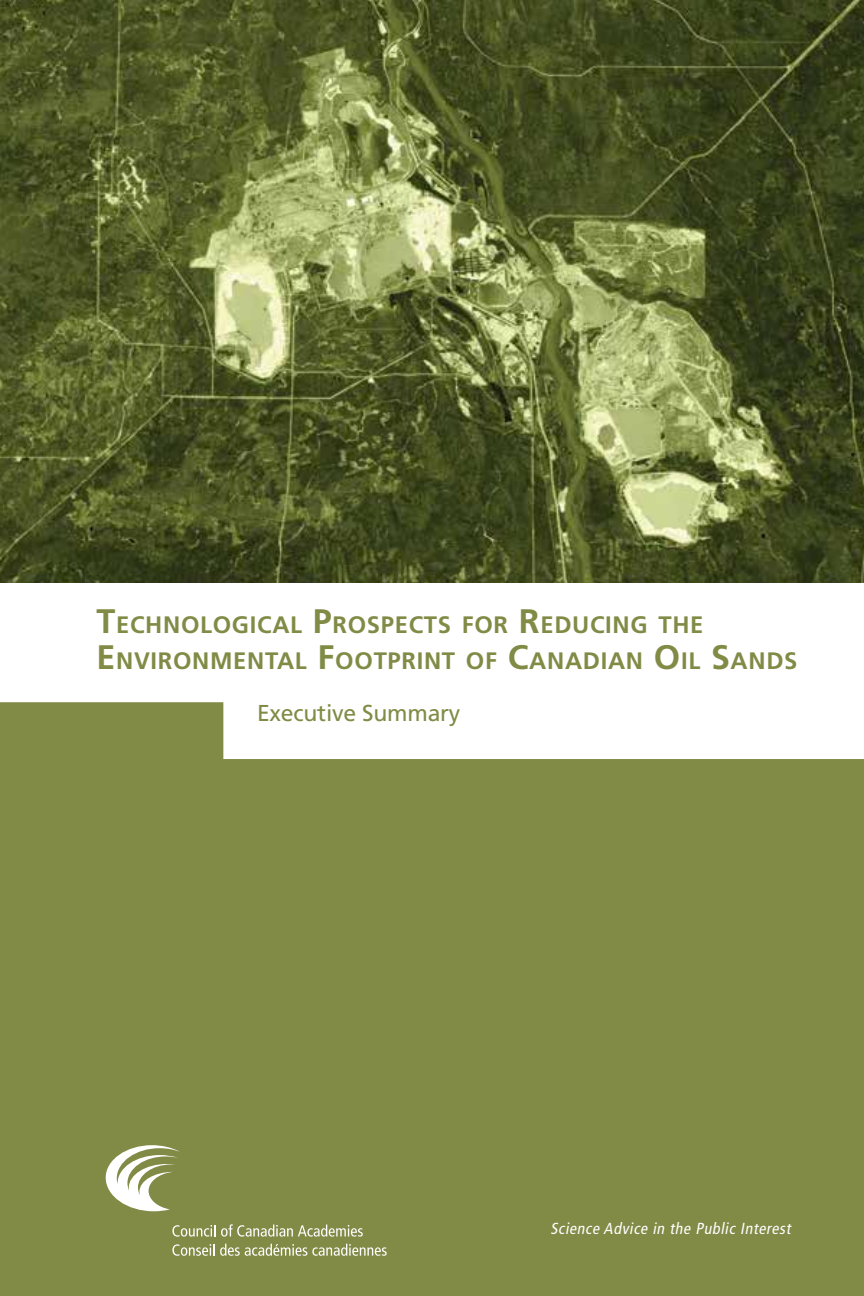
<style>
.page{position:relative;width:864px;height:1296px;background:#fff}
.page>*{position:absolute;margin:0;border:0;box-sizing:border-box;transform-origin:0 0}
.t1{font:700 23.8px/36px "Frutiger";letter-spacing:.03em;color:#818b46}
.t2{font:23px "Frutiger";letter-spacing:-.01em;color:#818b46}
.t3{font:italic condensed 16px "Frutiger";color:#fff}
.s1{font-size:34px}
</style>
<div class="page">
<div style="left:0;top:584px;width:864px;height:712px;background:#818b46"></div>
<svg style="left:0;top:584px;width:864px;height:175px;background:#f4f5ef"></svg>
<svg style="left:172px;top:1224px;width:191px;height:13px"></svg>
<svg style="left:172px;top:1244px;width:215px;height:12px"></svg>
<svg style="left:106px;top:1145px;width:74px;height:66px"></svg>
<img style="left:0;top:0;width:864px;height:583px">
<p class="t1" style="left:97px;top:606px;width:702px"><span class="s1">T</span>ECHNOLOGICAL <span class="s1">P</span>ROSPECTS FOR <span class="s1">R</span>EDUCING THE<br><span class="s1">E</span> NVIRONMENTAL <span class="s1">F</span>OOTPRINT OF <span class="s1">C</span>ANADIAN <span class="s1">O</span>IL <span class="s1">S</span>ANDS</p>
<p class="t2" style="left:257px;top:700px;width:205px">Executive Summary</p>
<p class="t3" style="left:550px;top:1219px;width:245px">Science Advice in the Public Interest</p>
</div>
